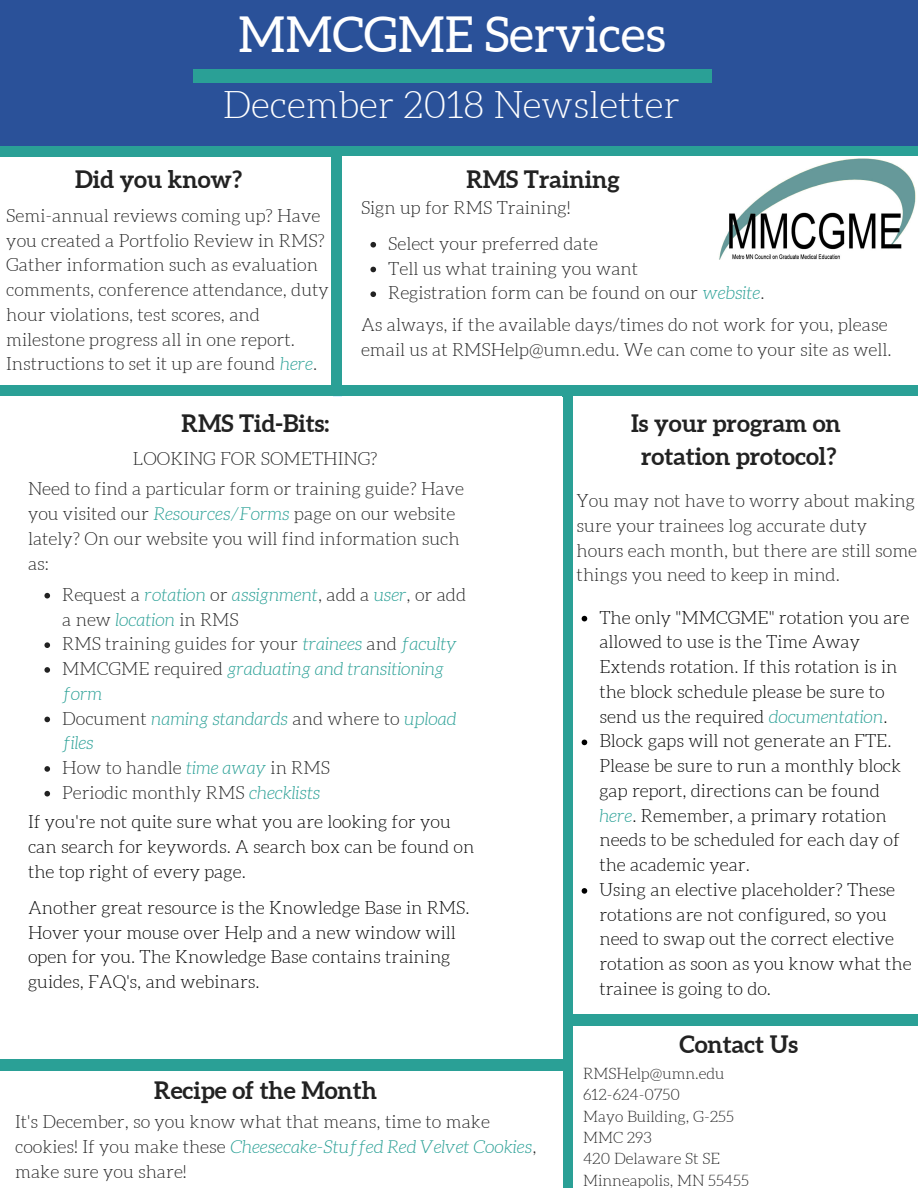
<style>
.page{position:relative;width:918px;height:1188px;background:#fff}
.page>*{position:absolute;margin:0;border:0;box-sizing:border-box;transform-origin:0 0}
.t1{font:49.5px "Aleo";color:#fff}
.t2{font:300 37.5px "Aleo";color:#fff}
.t3{font:700 24px/32.7px "Aleo";color:#222;text-align:center}
.t4{font:300 18px/24.8px "Aleo";color:#222}
.t5{font:300 18px/24.8px "Aleo";color:#000}
.t6{font:300 15.6px/21.3px "Aleo";color:#222}
.s1{font-style:italic;color:#2aa096}
</style>
<div class="page">
<div style="left:0;top:0;width:918px;height:146px;background:#2a5199"></div>
<div style="left:193px;top:70px;width:518px;height:12px;background:#2aa096"></div>
<div style="left:0;top:146px;width:918px;height:10px;background:#2aa096"></div>
<div style="left:331px;top:148px;width:10px;height:244px;background:#2aa096"></div>
<div style="left:562px;top:386px;width:10px;height:802px;background:#2aa096"></div>
<svg style="left:370px;top:242px;width:6px;height:6px"></svg>
<svg style="left:370px;top:267px;width:6px;height:5px"></svg>
<svg style="left:370px;top:291px;width:6px;height:6px"></svg>
<img style="left:719px;top:158px;width:197px;height:102px">
<div style="left:0;top:1060px;width:568px;height:10px;background:#2aa096"></div>
<div style="left:0;top:386px;width:918px;height:10px;background:#2aa096"></div>
<div style="left:568px;top:1015px;width:350px;height:10px;background:#2aa096"></div>
<svg style="left:582px;top:616px;width:5px;height:5px"></svg>
<svg style="left:582px;top:740px;width:5px;height:5px"></svg>
<svg style="left:582px;top:888px;width:5px;height:6px"></svg>
<svg style="left:44px;top:593px;width:6px;height:5px"></svg>
<svg style="left:44px;top:642px;width:6px;height:6px"></svg>
<svg style="left:44px;top:667px;width:6px;height:6px"></svg>
<svg style="left:44px;top:717px;width:6px;height:5px"></svg>
<svg style="left:44px;top:766px;width:6px;height:6px"></svg>
<svg style="left:44px;top:791px;width:6px;height:5px"></svg>
<h1 class="t1" style="left:238px;top:6px;width:429px">MMCGME Services</h1>
<h2 class="t2" style="left:223px;top:85px;width:458px">December 2018 Newsletter</h2>
<h3 class="t3" style="left:75px;top:162px;width:168px">Did you know?</h3>
<p class="t4" style="left:6px;top:203px;width:324px">Semi-annual reviews coming up? Have you created a Portfolio Review in RMS?<br>Gather information such as evaluation comments, conference attendance, duty hour violations, test scores, and milestone progress all in one report.<br>Instructions to set it up are found <span class="s1">here</span>.</p>
<h3 class="t3" style="left:466px;top:162px;width:155px">RMS Training</h3>
<p class="t4" style="left:388px;top:190px;width:211px;line-height:35.8px;text-indent:-27px">Sign up for RMS Training!<br>Select your preferred date</p>
<p class="t4" style="left:388px;top:256px;width:378px">Tell us what training you want<br>Registration form can be found on our <span class="s1">website</span>.</p>
<p class="t4" style="left:361px;top:313px;width:532px">As always, if the available days/times do not work for you, please email us at RMSHelp@umn.edu. We can come to your site as well.</p>
<h3 class="t3" style="left:182px;top:407px;width:149px">RMS Tid-Bits:</h3>
<h3 class="t3" style="left:631px;top:407px;width:211px">Is your program on rotation protocol?</h3>
<p class="t4" style="left:133px;top:447px;width:246px">LOOKING FOR SOMETHING?</p>
<p class="t4" style="left:28px;top:477px;width:438px">Need to find a particular form or training guide? Have you visited our <span class="s1">Resources/Forms</span> page on our website lately? On our website you will find information such as:</p>
<p class="t4" style="left:62px;top:582px;width:405px">Request a <span class="s1">rotation</span> or <span class="s1">assignment</span>, add a <span class="s1">user</span>, or add a new <span class="s1">location</span> in RMS<br>RMS training guides for your <span class="s1">trainees</span> and <span class="s1">faculty<br></span>MMCGME required <span class="s1">graduating and transitioning form<br></span>Document <span class="s1">naming standards</span> and where to <span class="s1">upload files<br></span>How to handle <span class="s1">time away</span> in RMS<br>Periodic monthly RMS <span class="s1">checklists</span></p>
<p class="t5" style="left:28px;top:810px;width:448px">If you're not quite sure what you are looking for you can search for keywords. A search box can be found on the top right of every page.</p>
<p class="t5" style="left:28px;top:895px;width:443px">Another great resource is the Knowledge Base in RMS.<br>Hover your mouse over Help and a new window will open for you. The Knowledge Base contains training guides, FAQ's, and webinars.</p>
<h3 class="t3" style="left:154px;top:1074px;width:224px">Recipe of the Month</h3>
<p class="t4" style="left:15px;top:1109px;width:523px">It's December, so you know what that means, time to make cookies! If you make these <span class="s1">Cheesecake-Stuffed Red Velvet Cookies</span>, make sure you share!</p>
<p class="t4" style="left:577px;top:489px;width:342px">You may not have to worry about making sure your trainees log accurate duty hours each month, but there are still some things you need to keep in mind.</p>
<p class="t5" style="left:599px;top:605px;width:314px">The only "MMCGME" rotation you are allowed to use is the Time Away Extends rotation. If this rotation is in the block schedule please be sure to send us the required <span class="s1">documentation</span>.<br>Block gaps will not generate an FTE.<br>Please be sure to run a monthly block gap report, directions can be found <span class="s1">here</span>. Remember, a primary rotation needs to be scheduled for each day of the academic year.<br>Using an elective placeholder? These rotations are not configured, so you need to swap out the correct elective rotation as soon as you know what the trainee is going to do.</p>
<h3 class="t3" style="left:679px;top:1028px;width:120px">Contact Us</h3>
<p class="t6" style="left:583px;top:1063px;width:167px">RMSHelp@umn.edu<br>612-624-0750<br>Mayo Building, G-255<br>MMC 293<br>420 Delaware St SE<br>Minneapolis, MN 55455</p>
</div>
